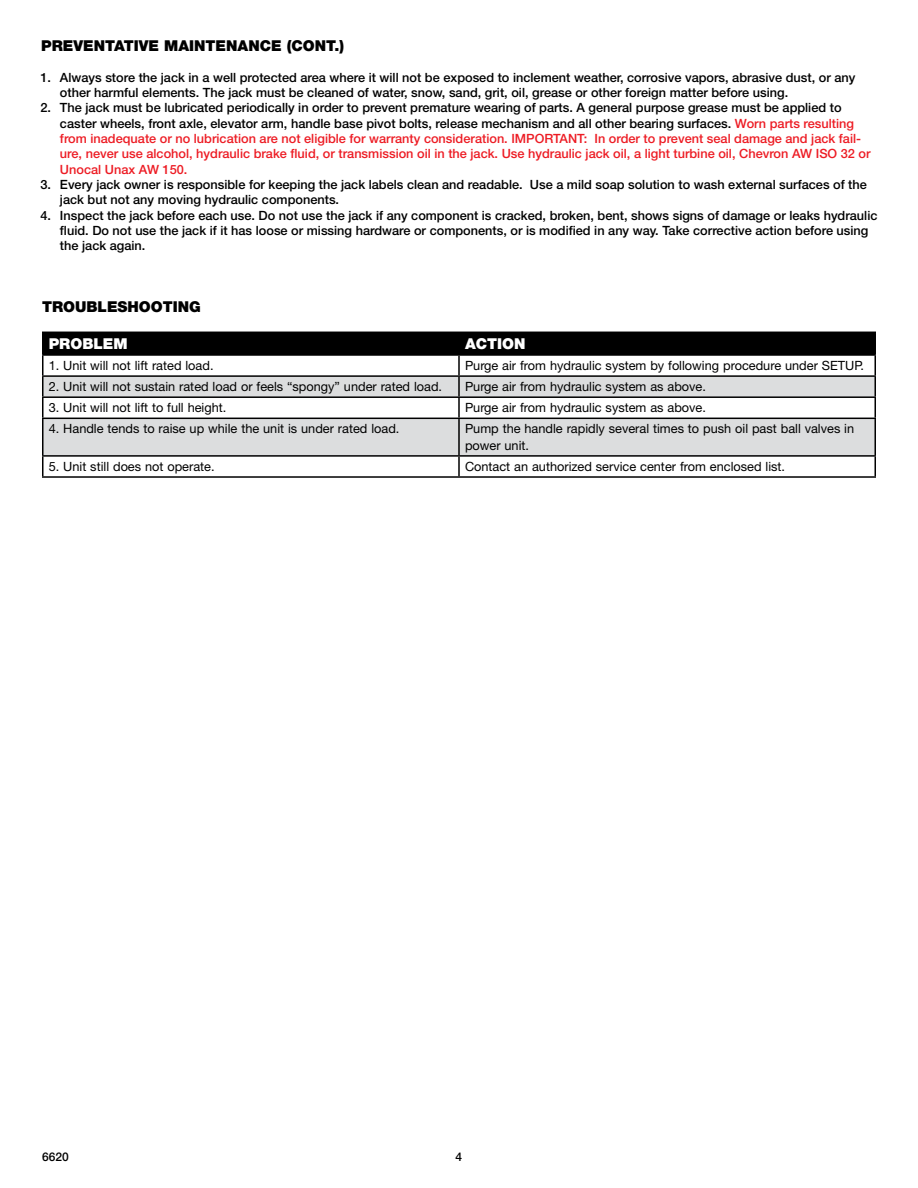
<style>
.page{position:relative;width:918px;height:1188px;background:#fff}
.page>*{position:absolute;margin:0;border:0;box-sizing:border-box;transform-origin:0 0}
.t1{font:900 15px "Helvetica Neue LT Std";color:#000}
.t2{font:900 15px "Helvetica Neue LT Std";color:#fff}
.t3{font:500 12.75px/15.3px "Helvetica Neue LT Std";color:#000}
.t4{font:500 12.75px/15.3px "Helvetica Neue LT Std";color:#ed1c24}
.t5{font:12.75px/16.5px "Helvetica Neue LT Std";color:#000}
.t6{font:500 12px "Helvetica Neue LT Std";color:#000}
.s1{color:#000}
</style>
<div class="page">
<svg style="left:42px;top:332px;width:834px;height:144px"></svg>
<hr style="left:42px;top:476px;width:417px;height:2px;background:#000">
<hr style="left:459px;top:476px;width:417px;height:2px;background:#000">
<hr style="left:49px;top:353px;width:404px;height:1px;background:#000">
<hr style="left:465px;top:353px;width:404px;height:1px;background:#000">
<p class="t1" style="left:41px;top:37px;width:304px">PREVENTATIVE MAINTENANCE (CONT.)</p>
<p class="t3" style="left:60px;top:69px;width:797px;text-indent:-19px">1. Always store the jack in a well protected area where it will not be exposed to inclement weather, corrosive vapors, abrasive dust, or any other harmful elements. The jack must be cleaned of water, snow, sand, grit, oil, grease or other foreign matter before using.</p>
<p class="t4" style="left:60px;top:100px;width:812px;text-indent:-19px"><span class="s1">2. The jack must be lubricated periodically in order to prevent premature wearing of parts. A general purpose grease must be applied to caster wheels, front axle, elevator arm, handle base pivot bolts, release mechanism and all other bearing surfaces.</span> Worn parts resulting from inadequate or no lubrication are not eligible for warranty consideration. IMPORTANT: In order to prevent seal damage and jack fail&shy;ure, never use alcohol, hydraulic brake fluid, or transmission oil in the jack. Use hydraulic jack oil, a light turbine oil, Chevron AW ISO 32 or Unocal Unax AW 150.</p>
<p class="t3" style="left:60px;top:177px;width:808px;text-indent:-19px">3. Every jack owner is responsible for keeping the jack labels clean and readable. Use a mild soap solution to wash external surfaces of the jack but not any moving hydraulic components.</p>
<p class="t3" style="left:60px;top:207px;width:819px;text-indent:-19px">4. Inspect the jack before each use. Do not use the jack if any component is cracked, broken, bent, shows signs of damage or leaks hydraulic fluid. Do not use the jack if it has loose or missing hardware or components, or is modified in any way. Take corrective action before using the jack again.</p>
<p class="t1" style="left:42px;top:298px;width:12px">TROUBLESHOOTING</p>
<p class="t2" style="left:49px;top:335px;width:23px">PROBLEM</p>
<p class="t2" style="left:465px;top:335px;width:22px">ACTION</p>
<p class="t5" style="left:49px;top:357px;width:166px">1. Unit will not lift rated load.</p>
<p class="t5" style="left:465px;top:357px;width:400px">Purge air from hydraulic system by following procedure under SETUP.</p>
<p class="t5" style="left:49px;top:378px;width:395px">2. Unit will not sustain rated load or feels “spongy” under rated load.</p>
<p class="t5" style="left:465px;top:378px;width:243px">Purge air from hydraulic system as above.</p>
<p class="t5" style="left:49px;top:399px;width:179px">3. Unit will not lift to full height.</p>
<p class="t5" style="left:465px;top:399px;width:243px">Purge air from hydraulic system as above.</p>
<p class="t5" style="left:49px;top:420px;width:352px">4. Handle tends to raise up while the unit is under rated load.</p>
<p class="t5" style="left:465px;top:420px;width:391px">Pump the handle rapidly several times to push oil past ball valves in power unit.</p>
<p class="t5" style="left:49px;top:458px;width:167px">5. Unit still does not operate.</p>
<p class="t5" style="left:465px;top:458px;width:322px">Contact an authorized service center from enclosed list.</p>
<p class="t6" style="left:42px;top:1150px;width:28px">6620</p>
<p class="t6" style="left:456px;top:1150px;width:8px">4</p>
</div>
